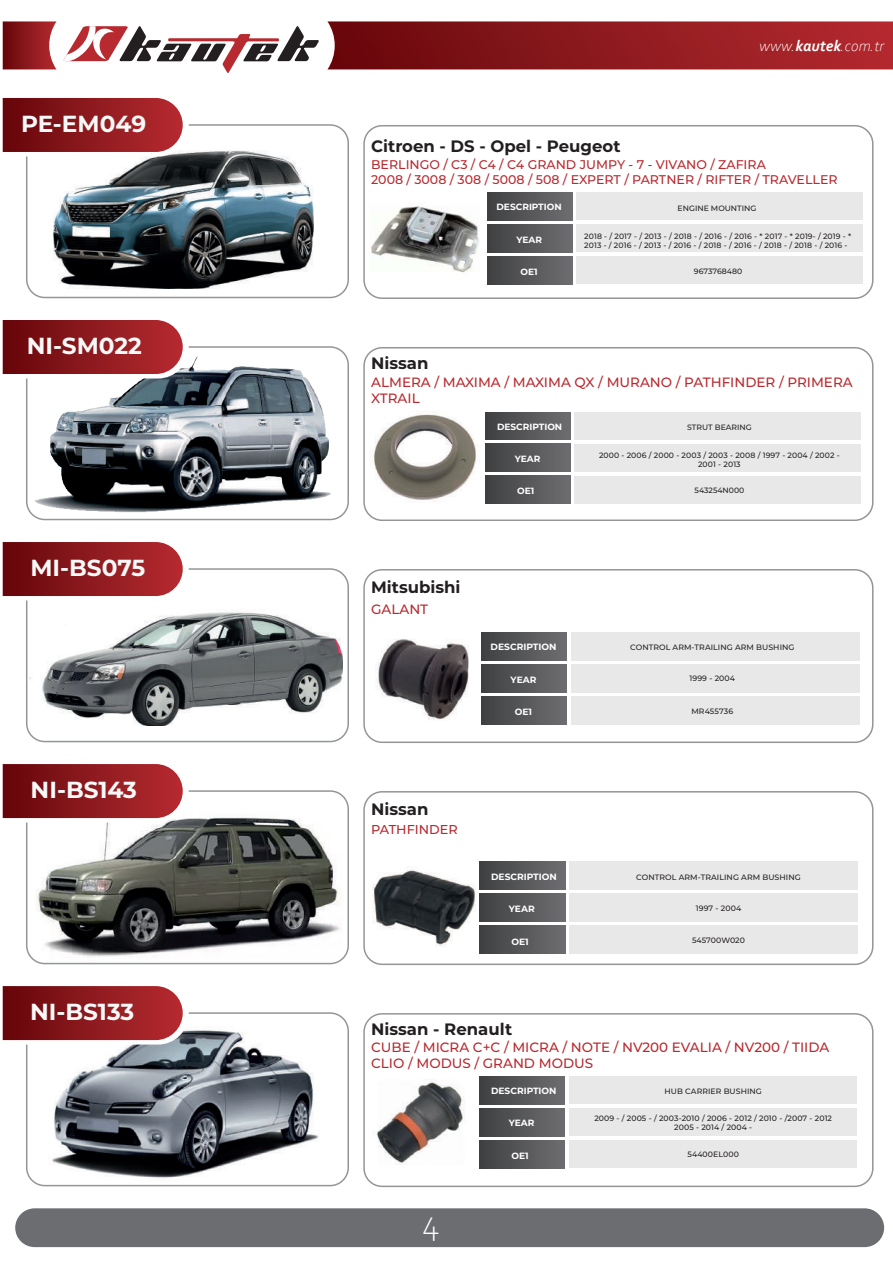
<style>
.page{position:relative;width:893px;height:1263px;background:#fff}
.page>*{position:absolute;margin:0;border:0;box-sizing:border-box;transform-origin:0 0}
.t1{font:300 36.6px "Corbel";color:#fff}
.t2{font:700 23.25px "Montserrat";color:#f7f8f7}
.t3{font:700 16.5px "Montserrat";color:#231f20}
.t4{font:italic 300 15.9px "Corbel";color:#fff}
.t5{font:500 13.5px/16.2px "Montserrat";color:#b72a30}
.t6{font:500 12.9px "Montserrat";color:#b72a30}
.t7{font:500 12.6px/15.1px "Montserrat";color:#b72a30}
.t8{font:700 9.15px "Montserrat";color:#fff}
.t9{font:700 9px "Montserrat";color:#fff}
.t10{font:500 7.8px/9.3px "Montserrat";letter-spacing:.015em;color:#231f20;text-align:center}
.s1{font-weight:700}
</style>
<div class="page">
<img style="left:31px;top:817px;width:312px;height:145px">
<img style="left:52px;top:1030px;width:267px;height:148px">
<img style="left:31px;top:356px;width:300px;height:159px">
<img style="left:53px;top:150px;width:260px;height:138px">
<svg style="left:327px;top:21px;width:566px;height:48px;background:#901d22"></svg>
<svg style="left:3px;top:21px;width:53px;height:48px;background:#942d31"></svg>
<svg style="left:63px;top:26px;width:256px;height:47px"></svg>
<div style="left:15px;top:1208px;width:869px;height:39px;background:#6c6d70;border-radius:19px"></div>
<div style="left:26px;top:124px;width:323px;height:174px;border:2px solid #939598;border-radius:18px"></div>
<div style="left:363px;top:125px;width:510px;height:174px;border:2px solid #939598;border-radius:18px"></div>
<svg style="left:3px;top:98px;width:186px;height:58px;background:#9a3539"></svg>
<div style="left:26px;top:346px;width:323px;height:174px;border:2px solid #939598;border-radius:18px"></div>
<div style="left:363px;top:347px;width:510px;height:174px;border:2px solid #939598;border-radius:18px"></div>
<div style="left:26px;top:568px;width:323px;height:174px;border:2px solid #939598;border-radius:18px"></div>
<div style="left:363px;top:569px;width:510px;height:174px;border:2px solid #939598;border-radius:18px"></div>
<svg style="left:3px;top:542px;width:186px;height:58px;background:#9a3539"></svg>
<div style="left:26px;top:790px;width:323px;height:174px;border:2px solid #939598;border-radius:18px"></div>
<div style="left:363px;top:791px;width:510px;height:174px;border:2px solid #939598;border-radius:18px"></div>
<svg style="left:3px;top:764px;width:186px;height:58px;background:#9a3539"></svg>
<div style="left:26px;top:1012px;width:323px;height:174px;border:2px solid #939598;border-radius:18px"></div>
<div style="left:363px;top:1013px;width:510px;height:174px;border:2px solid #939598;border-radius:18px"></div>
<svg style="left:3px;top:986px;width:186px;height:58px;background:#983337"></svg>
<div style="left:487px;top:192px;width:85px;height:28px;background:linear-gradient(to right,#3f4041,#6e6e71)"></div>
<div style="left:487px;top:224px;width:85px;height:28px;background:linear-gradient(to right,#3f4041,#6e6e71)"></div>
<div style="left:487px;top:256px;width:85px;height:28px;background:linear-gradient(to right,#3f4041,#6e6e71)"></div>
<div style="left:576px;top:192px;width:286px;height:28px;background:#e8e8e9"></div>
<div style="left:576px;top:224px;width:286px;height:28px;background:#e8e8e9"></div>
<div style="left:576px;top:256px;width:286px;height:28px;background:#e8e8e9"></div>
<div style="left:486px;top:412px;width:85px;height:28px;background:linear-gradient(to right,#404141,#6e6e71)"></div>
<div style="left:486px;top:444px;width:85px;height:28px;background:linear-gradient(to right,#404141,#6e6e71)"></div>
<div style="left:486px;top:476px;width:85px;height:28px;background:linear-gradient(to right,#404141,#6e6e71)"></div>
<div style="left:575px;top:412px;width:286px;height:28px;background:#e8e8e9"></div>
<div style="left:575px;top:444px;width:286px;height:28px;background:#e8e8e9"></div>
<div style="left:575px;top:476px;width:286px;height:28px;background:#e8e8e9"></div>
<div style="left:481px;top:632px;width:86px;height:28px;background:linear-gradient(to right,#3f4041,#6d6d71)"></div>
<div style="left:481px;top:664px;width:86px;height:28px;background:linear-gradient(to right,#3f4041,#6d6d71)"></div>
<div style="left:481px;top:696px;width:86px;height:28px;background:linear-gradient(to right,#3f4041,#6d6d71)"></div>
<div style="left:571px;top:632px;width:288px;height:28px;background:#e8e8e9"></div>
<div style="left:571px;top:664px;width:288px;height:28px;background:#e8e8e9"></div>
<div style="left:571px;top:696px;width:288px;height:28px;background:#e8e8e9"></div>
<div style="left:480px;top:861px;width:85px;height:29px;background:linear-gradient(to right,#3f4041,#6e6e71)"></div>
<div style="left:480px;top:894px;width:85px;height:28px;background:linear-gradient(to right,#3f4041,#6e6e71)"></div>
<div style="left:480px;top:926px;width:85px;height:28px;background:linear-gradient(to right,#3f4041,#6e6e71)"></div>
<div style="left:569px;top:861px;width:289px;height:29px;background:#e8e8e9"></div>
<div style="left:569px;top:894px;width:289px;height:28px;background:#e8e8e9"></div>
<div style="left:569px;top:926px;width:289px;height:28px;background:#e8e8e9"></div>
<div style="left:480px;top:1076px;width:85px;height:28px;background:linear-gradient(to right,#3f4041,#6e6e71)"></div>
<div style="left:480px;top:1108px;width:85px;height:28px;background:linear-gradient(to right,#3f4041,#6e6e71)"></div>
<div style="left:480px;top:1140px;width:85px;height:28px;background:linear-gradient(to right,#3f4041,#6e6e71)"></div>
<div style="left:569px;top:1076px;width:287px;height:28px;background:#e8e8e9"></div>
<div style="left:569px;top:1108px;width:287px;height:28px;background:#e8e8e9"></div>
<div style="left:569px;top:1140px;width:287px;height:28px;background:#e8e8e9"></div>
<svg style="left:3px;top:320px;width:186px;height:58px;background:#983338"></svg>
<img style="left:370px;top:206px;width:110px;height:67px">
<img style="left:373px;top:414px;width:104px;height:88px">
<img style="left:29px;top:610px;width:314px;height:115px">
<img style="left:377px;top:639px;width:92px;height:81px">
<img style="left:373px;top:867px;width:103px;height:80px">
<img style="left:375px;top:1079px;width:90px;height:86px">
<h2 class="t2" style="left:21px;top:107px;width:127px">PE-EM049</h2>
<h2 class="t2" style="left:27px;top:329px;width:117px">NI-SM022</h2>
<h2 class="t2" style="left:30px;top:551px;width:116px">MI-BS075</h2>
<h2 class="t2" style="left:31px;top:773px;width:108px">NI-BS143</h2>
<h2 class="t2" style="left:30px;top:995px;width:106px">NI-BS133</h2>
<h3 class="t3" style="left:371px;top:134px;width:251px">Citroen - DS - Opel - Peugeot</h3>
<h3 class="t4" style="left:759px;top:36px;width:126px">www.<span class="s1">kautek</span>.com.tr</h3>
<h3 class="t7" style="left:371px;top:156px;width:468px">BERLINGO / C3 / C4 / C4 GRAND JUMPY - 7 - VIVANO / ZAFIRA<br>2008 / 3008 / 308 / 5008 / 508 / EXPERT / PARTNER / RIFTER / TRAVELLER</h3>
<h3 class="t3" style="left:371px;top:351px;width:59px">Nissan</h3>
<p class="t9" style="left:496px;top:201px;width:67px">DESCRIPTION</p>
<p class="t9" style="left:516px;top:233px;width:27px">YEAR</p>
<p class="t9" style="left:520px;top:265px;width:19px">OE1</p>
<p class="t10" style="left:678px;top:203px;width:80px">ENGINE MOUNTING</p>
<p class="t10" style="left:584px;top:231px;width:268px;text-align:left">2018 - / 2017 - / 2013 - / 2018 - / 2016 - / 2016 - * 2017 - * 2019- / 2019 - *<br>2013 - / 2016 - / 2013 - / 2016 - / 2018 - / 2016 - / 2018 - / 2018 - / 2016 -</p>
<p class="t10" style="left:694px;top:266px;width:50px">9673768480</p>
<h3 class="t5" style="left:371px;top:374px;width:483px">ALMERA / MAXIMA / MAXIMA QX / MURANO / PATHFINDER / PRIMERA<br>XTRAIL</h3>
<p class="t9" style="left:497px;top:420px;width:67px">DESCRIPTION</p>
<p class="t9" style="left:515px;top:452px;width:27px">YEAR</p>
<p class="t9" style="left:517px;top:485px;width:19px">OE1</p>
<p class="t10" style="left:687px;top:422px;width:66px">STRUT BEARING</p>
<p class="t10" style="left:599px;top:450px;width:242px">2000 - 2006 / 2000 - 2003 / 2003 - 2008 / 1997 - 2004 / 2002 -<br>2001 - 2013</p>
<p class="t10" style="left:694px;top:485px;width:51px">543254N000</p>
<h3 class="t3" style="left:371px;top:575px;width:91px">Mitsubishi</h3>
<h3 class="t5" style="left:371px;top:600px;width:59px">GALANT</h3>
<p class="t8" style="left:491px;top:640px;width:67px">DESCRIPTION</p>
<p class="t8" style="left:511px;top:673px;width:27px">YEAR</p>
<p class="t8" style="left:515px;top:705px;width:19px">OE1</p>
<h3 class="t3" style="left:371px;top:797px;width:59px">Nissan</h3>
<h3 class="t6" style="left:371px;top:820px;width:88px">PATHFINDER</h3>
<p class="t8" style="left:491px;top:870px;width:67px">DESCRIPTION</p>
<p class="t8" style="left:509px;top:902px;width:27px">YEAR</p>
<p class="t8" style="left:511px;top:935px;width:19px">OE1</p>
<h3 class="t3" style="left:371px;top:1017px;width:143px">Nissan - Renault</h3>
<p class="t10" style="left:630px;top:642px;width:166px">CONTROL ARM-TRAILING ARM BUSHING</p>
<p class="t10" style="left:689px;top:674px;width:47px">1999 - 2004</p>
<p class="t10" style="left:691px;top:706px;width:43px">MR455736</p>
<p class="t10" style="left:636px;top:872px;width:166px">CONTROL ARM-TRAILING ARM BUSHING</p>
<p class="t10" style="left:696px;top:903px;width:47px">1997 - 2004</p>
<p class="t10" style="left:692px;top:936px;width:54px">545700W020</p>
<h3 class="t5" style="left:371px;top:1038px;width:460px">CUBE / MICRA C+C / MICRA / NOTE / NV200 EVALIA / NV200 / TIIDA<br>CLIO / MODUS / GRAND MODUS</h3>
<h1 class="t1" style="left:421px;top:1198px;width:20px">4</h1>
<p class="t9" style="left:491px;top:1084px;width:67px">DESCRIPTION</p>
<p class="t9" style="left:509px;top:1117px;width:27px">YEAR</p>
<p class="t9" style="left:511px;top:1149px;width:19px">OE1</p>
<p class="t10" style="left:665px;top:1086px;width:99px">HUB CARRIER BUSHING</p>
<p class="t10" style="left:594px;top:1113px;width:239px">2009 - / 2005 - / 2003-2010 / 2006 - 2012 / 2010 - /2007 - 2012<br>2005 - 2014 / 2004 -</p>
<p class="t10" style="left:687px;top:1149px;width:53px">54400EL000</p>
</div>
